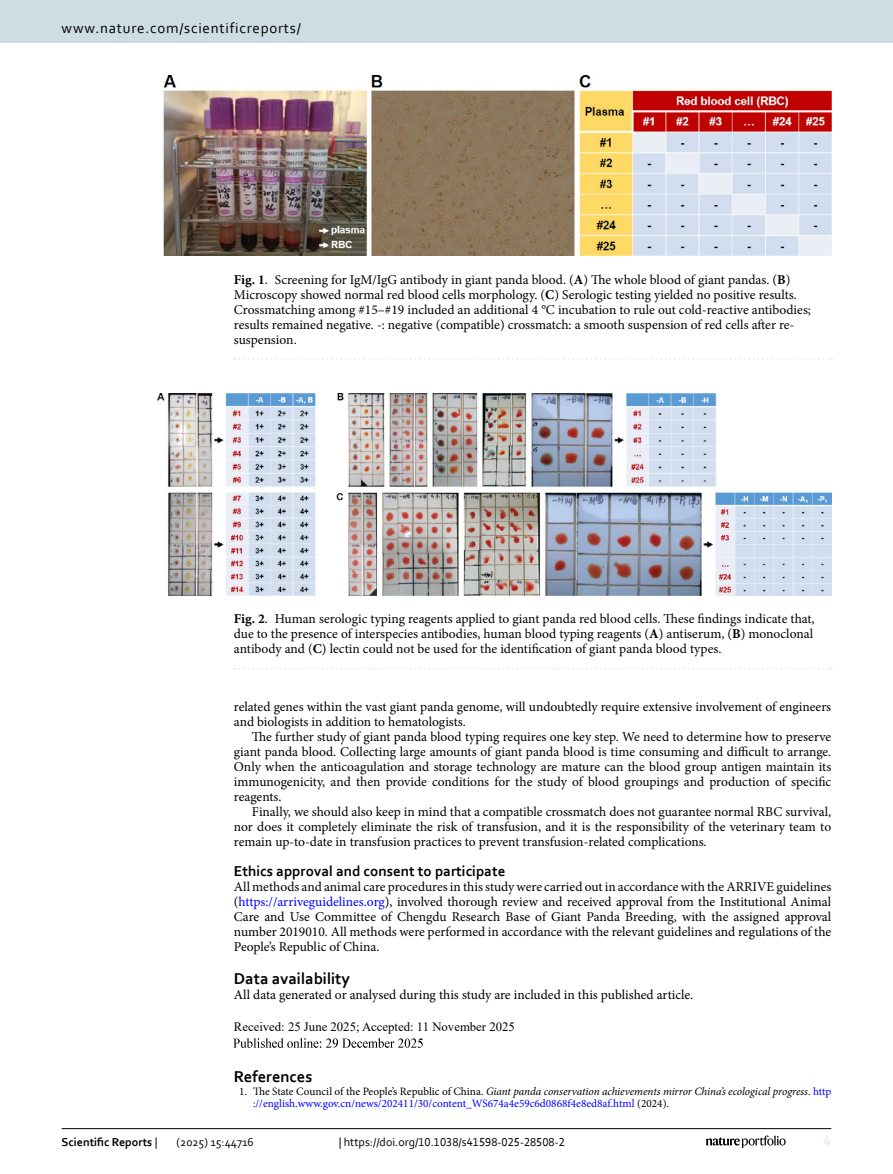
<style>
.page{position:relative;width:893px;height:1174px;background:#fff}
.page>*{position:absolute;margin:0;border:0;box-sizing:border-box;transform-origin:0 0}
.Endmatter_Heading{font:700 16.5px "Corbel";color:#000}
.Literatur_Heading{font:700 16.5px "Corbel";color:#000}
.Head_2{font:700 15px "Corbel";color:#000}
.t1{font:15px "Corbel";letter-spacing:.05em;color:#000}
.t2{font:15px "Corbel";color:#d9e4eb}
.Body_Text_Indent{font:13.5px/15px "Minion Pro";letter-spacing:-.005em;color:#000;text-align:justify}
.Figure_Caption{font:13.5px/15px "Minion Pro";color:#000;text-align:justify}
.Body_Text{font:13.5px/15px "Minion Pro";color:#000;text-align:justify}
.Data_Availability{font:13.5px "Minion Pro";color:#000}
.Article_History{font:12.75px "Times New Roman";color:#000}
.t3{font:12px "Corbel";color:#000}
.t4{font:700 12px "Corbel";color:#000}
.Literatur_Entry_1-99{font:11.25px/12.6px "Minion Pro";color:#00f}
.s1{font-weight:700}
.s2{color:#00f}
.s3{color:#000}
.s4{font-style:italic;color:#000}
.s5{font-weight:400}
</style>
<div class="page">
<img style="left:234px;top:1038px;width:189px;height:10px">
<img style="left:157px;top:393px;width:674px;height:202px">
<svg style="left:235px;top:668px;width:597px;height:1px"></svg>
<img style="left:163px;top:76px;width:668px;height:180px">
<svg style="left:235px;top:358px;width:597px;height:2px"></svg>
<hr style="left:62px;top:1128px;width:769px;height:1px;background:#000">
<svg style="left:706px;top:1135px;width:80px;height:12px"></svg>
<div style="left:0;top:0;width:893px;height:43px;background:#cedde4"></div>
<p class="t1" style="left:62px;top:18px;width:241px">www.nature.com/scientificreports/</p>
<p class="Figure_Caption" style="left:234px;top:272px;width:579px;text-align:left"><span class="s1">Fig. 1</span>. Screening for IgM/IgG antibody in giant panda blood. (<span class="s1">A</span>) The whole blood of giant pandas. (<span class="s1">B</span>)<br>Microscopy showed normal red blood cells morphology. (<span class="s1">C</span>) Serologic testing yielded no positive results.<br>Crossmatching among #15–#19 included an additional 4 °C incubation to rule out cold-reactive antibodies; results remained negative. -: negative (compatible) crossmatch: a smooth suspension of red cells after re&shy;suspension.</p>
<p class="Figure_Caption" style="left:234px;top:611px;width:582px"><span class="s1">Fig. 2</span>. Human serologic typing reagents applied to giant panda red blood cells. These findings indicate that, due to the presence of interspecies antibodies, human blood typing reagents (<span class="s1">A</span>) antiserum, (<span class="s1">B</span>) monoclonal antibody and (<span class="s1">C</span>) lectin could not be used for the identification of giant panda blood types.</p>
<p class="Body_Text_Indent" style="left:234px;top:699px;width:599px">related genes within the vast giant panda genome, will undoubtedly require extensive involvement of engineers and biologists in addition to hematologists.</p>
<p class="Body_Text_Indent" style="left:234px;top:729px;width:599px;text-indent:18px">The further study of giant panda blood typing requires one key step. We need to determine how to preserve giant panda blood. Collecting large amounts of giant panda blood is time consuming and difficult to arrange.<br>Only when the anticoagulation and storage technology are mature can the blood group antigen maintain its immunogenicity, and then provide conditions for the study of blood groupings and production of specific reagents.</p>
<p class="Body_Text_Indent" style="left:234px;top:804px;width:599px;text-indent:18px">Finally, we should also keep in mind that a compatible crossmatch does not guarantee normal RBC survival, nor does it completely eliminate the risk of transfusion, and it is the responsibility of the veterinary team to remain up-to-date in transfusion practices to prevent transfusion-related complications.</p>
<p class="Head_2" style="left:234px;top:862px;width:273px">Ethics approval and consent to participate</p>
<p class="Body_Text" style="left:234px;top:879px;width:599px">All methods and animal care procedures in this study were carried out in accordance with the ARRIVE guidelines (<span class="s2">https://arriveguidelines.org</span>), involved thorough review and received approval from the Institutional Animal Care and Use Committee of Chengdu Research Base of Giant Panda Breeding, with the assigned approval number 2019010. All methods were performed in accordance with the relevant guidelines and regulations of the People’s Republic of China.</p>
<p class="Endmatter_Heading" style="left:234px;top:968px;width:118px">Data availability</p>
<p class="Data_Availability" style="left:234px;top:986px;width:461px">All data generated or analysed during this study are included in this published article.</p>
<p class="Article_History" style="left:234px;top:1017px;width:283px">Received: 25 June 2025; Accepted: 11 November 2025</p>
<p class="Literatur_Heading" style="left:234px;top:1066px;width:80px">References</p>
<p class="Literatur_Entry_1-99" style="left:253px;top:1084px;width:580px;text-indent:-14px"><span class="s3">1. The State Council of the People’s Republic of China.</span> <span class="s4">Giant panda conservation achievements mirror China’s ecological progress</span><span class="s3">.</span> http ://english.www.gov.cn/news/202411/30/content_WS674a4e59c6d0868f4e8ed8af.html <span class="s3">(2024).</span></p>
<p class="t4" style="left:62px;top:1134px;width:97px">Scientific Reports <span class="s5">|</span></p>
<p class="t3" style="left:177px;top:1134px;width:79px">(2025) 15:44716</p>
<p class="t3" style="left:339px;top:1134px;width:228px">| https://doi.org/10.1038/s41598-025-28508-2</p>
<p class="t2" style="left:824px;top:1132px;width:9px">4</p>
</div>
